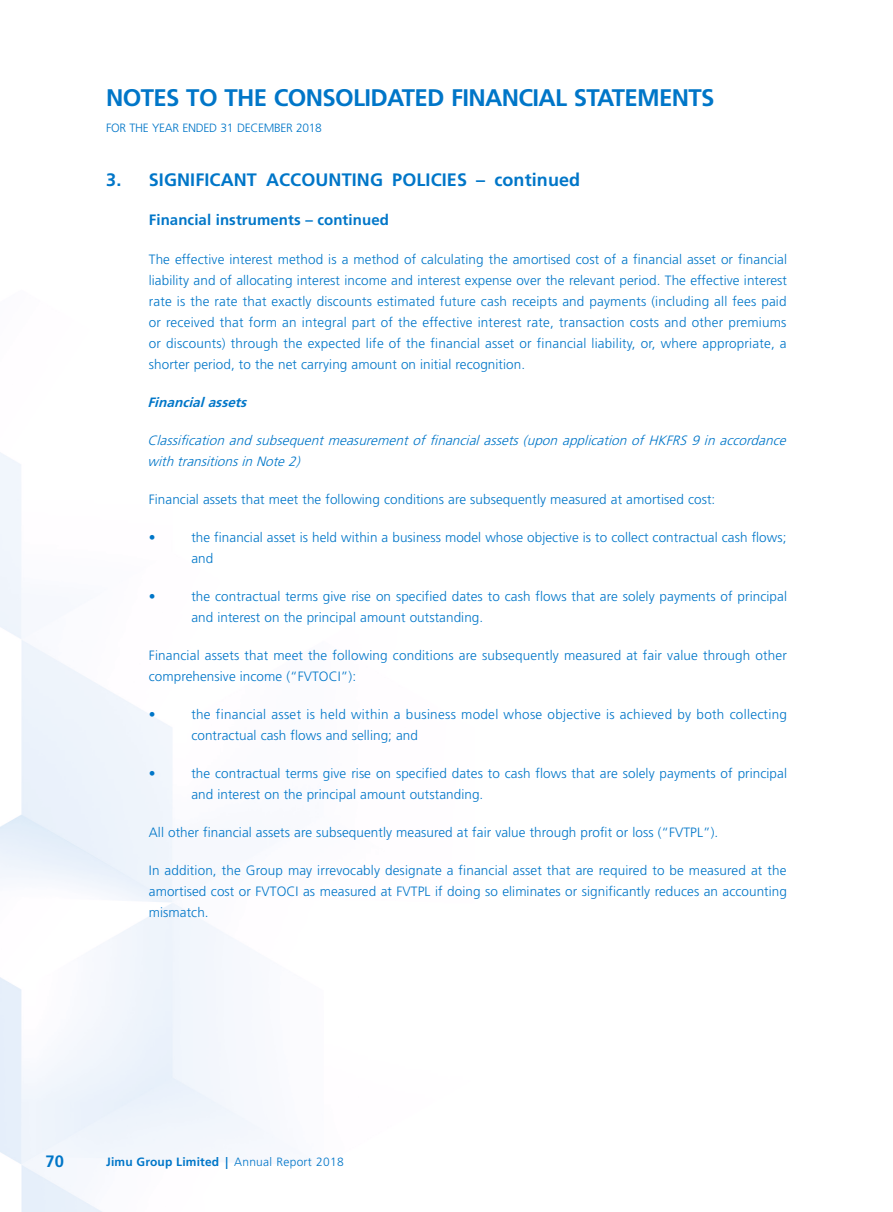
<style>
.page{position:relative;width:893px;height:1212px;background:#fff}
.page>*{position:absolute;margin:0;border:0;box-sizing:border-box;transform-origin:0 0}
.t1{font:700 24px "Frutiger LT Std";letter-spacing:-.03em;color:#0076c8}
.t2{font:700 18px "Frutiger LT Std";letter-spacing:.005em;color:#0076c8}
.t3{font:700 16.5px "Frutiger LT Std";color:#0076c8}
.t4{font:700 15px "Frutiger LT Std";letter-spacing:.005em;color:#0076c8}
.t5{font:300 13.5px/21px "Frutiger LT Std";letter-spacing:.005em;color:#0076c8}
.t6{font:italic 300 13.5px/21px "Frutiger LT Std";color:#0076c8}
.t7{font:italic 700 13.5px "Frutiger LT Std";color:#0076c8}
.t8{font:700 12px "Frutiger LT Std";letter-spacing:.015em;color:#0076c8}
.t9{font:300 12px "Frutiger LT Std";letter-spacing:-.03em;color:#0076c8}
.s1{font-weight:300}
</style>
<div class="page">
<h1 class="t1" style="left:106px;top:84px;width:610px">NOTES TO THE CONSOLIDATED FINANCIAL STATEMENTS</h1>
<p class="t9" style="left:106px;top:121px;width:217px">FOR THE YEAR ENDED 31 DECEMBER 2018</p>
<h2 class="t2" style="left:106px;top:169px;width:475px">3. SIGNIFICANT ACCOUNTING POLICIES – continued</h2>
<p class="t4" style="left:149px;top:210px;width:242px">Financial instruments – continued</p>
<p class="t5" style="left:149px;top:249px;width:640px;text-align:justify">The effective interest method is a method of calculating the amortised cost of a financial asset or financial liability and of allocating interest income and interest expense over the relevant period. The effective interest rate is the rate that exactly discounts estimated future cash receipts and payments (including all fees paid or received that form an integral part of the effective interest rate, transaction costs and other premiums or discounts) through the expected life of the financial asset or financial liability, or, where appropriate, a shorter period, to the net carrying amount on initial recognition.</p>
<p class="t7" style="left:147px;top:395px;width:105px">Financialassets</p>
<p class="t6" style="left:147px;top:430px;width:644px">Classification and subsequent measurement of financial assets (upon application of HKFRS 9 in accordance withtransitionsinNote2)</p>
<p class="t5" style="left:149px;top:489px;width:568px">Financial assets that meet the following conditions are subsequently measured at amortised cost:</p>
<p class="t5" style="left:149px;top:527px;width:8px">•</p>
<p class="t5" style="left:191px;top:527px;width:597px">the financial asset is held within a business model whose objective is to collect contractual cash flows; and</p>
<p class="t5" style="left:149px;top:586px;width:8px">•</p>
<p class="t5" style="left:191px;top:586px;width:597px">the contractual terms give rise on specified dates to cash flows that are solely payments of principal and interest on the principal amount outstanding.</p>
<p class="t5" style="left:149px;top:645px;width:640px">Financial assets that meet the following conditions are subsequently measured at fair value through other comprehensive income (“FVTOCI”):</p>
<p class="t5" style="left:149px;top:704px;width:8px">•</p>
<p class="t5" style="left:191px;top:704px;width:597px">the financial asset is held within a business model whose objective is achieved by both collecting contractual cash flows and selling; and</p>
<p class="t5" style="left:149px;top:763px;width:8px">•</p>
<p class="t5" style="left:191px;top:763px;width:597px">the contractual terms give rise on specified dates to cash flows that are solely payments of principal and interest on the principal amount outstanding.</p>
<p class="t5" style="left:149px;top:822px;width:571px">All other financial assets are subsequently measured at fair value through profit or loss (“FVTPL”).</p>
<p class="t5" style="left:149px;top:860px;width:640px;text-align:justify">In addition, the Group may irrevocably designate a financial asset that are required to be measured at the amortised cost or FVTOCI as measured at FVTPL if doing so eliminates or significantly reduces an accounting mismatch.</p>
<p class="t3" style="left:45px;top:1152px;width:20px">70</p>
<p class="t8" style="left:106px;top:1155px;width:239px">Jimu Group Limited | <span class="s1">Annual Report 2018</span></p>
</div>
